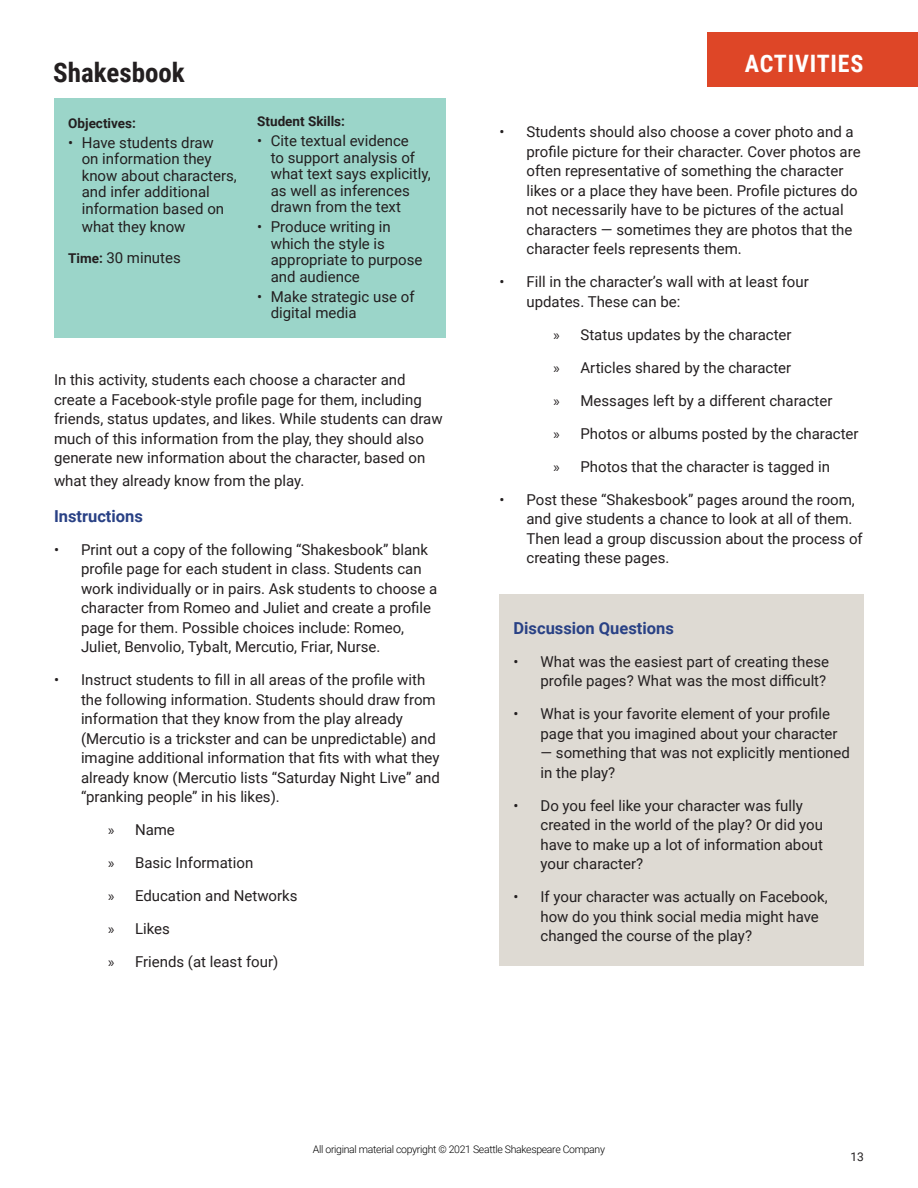
<style>
.page{position:relative;width:918px;height:1188px;background:#fff}
.page>*{position:absolute;margin:0;border:0;box-sizing:border-box;transform-origin:0 0}
.t1{font:700 27px "Roboto Condensed";color:#231f20}
.t2{font:700 24px "Roboto Condensed";letter-spacing:.035em;color:#fff}
.t3{font:700 16.5px "Roboto";color:#294185}
.notes{font:15px/19.5px "Roboto";color:#231f20}
.t4{font:700 13.5px "Roboto";color:#231f20}
.t5{font:12px "Roboto";color:#231f20}
.t6{font:300 10.5px "Roboto";letter-spacing:-.03em;color:#000}
.s1{font-weight:700;font-size:13.5px}
.s2{font-family:"Myriad Pro"}
</style>
<div class="page">
<div style="left:500px;top:594px;width:364px;height:372px;background:#dedad3"></div>
<div style="left:707px;top:32px;width:211px;height:55px;background:#de4627"></div>
<div style="left:55px;top:98px;width:391px;height:240px;background:#9bd5c9"></div>
<p class="t1" style="left:53px;top:54px;width:133px">Shakesbook</p>
<p class="t4" style="left:68px;top:113px;width:69px">Objectives:</p>
<p class="notes" style="left:82px;top:133px;width:157px;line-height:16.5px;text-indent:-14px">• Have students draw<br>on information they know about characters, and infer additional information based on</p>
<p class="notes" style="left:82px;top:216px;width:105px">what they know</p>
<p class="notes" style="left:68px;top:247px;width:114px"><span class="s1">Time:</span> 30 minutes</p>
<p class="t4" style="left:257px;top:112px;width:89px">Student Skills:</p>
<p class="notes" style="left:271px;top:132px;width:161px;line-height:16.5px;text-indent:-14px">• Cite textual evidence<br>to support analysis of what text says explicitly, as well as inferences drawn from the text</p>
<p class="notes" style="left:271px;top:218px;width:153px;line-height:16.5px;text-indent:-14px">• Produce writing in which the style is appropriate to purpose and audience</p>
<p class="notes" style="left:271px;top:287px;width:145px;line-height:16.5px;text-indent:-14px">• Make strategic use of digital media</p>
<p class="notes" style="left:54px;top:369px;width:390px">In this activity, students each choose a character and create a Facebook-style profile page for them, including friends, status updates, and likes. While students can draw much of this information from the play, they should also generate new information about the character, based on</p>
<p class="notes" style="left:54px;top:470px;width:252px">what they already know from the play.</p>
<p class="t3" style="left:54px;top:504px;width:90px">Instructions</p>
<p class="notes" style="left:81px;top:539px;width:358px;text-indent:-27px">• Print out a copy of the following “Shakesbook” blank profile page for each student in class. Students can work individually or in pairs. Ask students to choose a character from Romeo and Juliet and create a profile page for them. Possible choices include: Romeo, Juliet, Benvolio, Tybalt, Mercutio, Friar, Nurse.</p>
<p class="notes" style="left:81px;top:669px;width:361px;text-indent:-27px">• Instruct students to fill in all areas of the profile with the following information. Students should draw from information that they know from the play already (Mercutio is a trickster and can be unpredictable) and imagine additional information that fits with what they already know (Mercutio lists “Saturday Night Live” and “pranking people” in his likes).</p>
<p class="notes" style="left:108px;top:819px;width:68px"><span class="s2">»</span> Name</p>
<p class="notes" style="left:108px;top:852px;width:147px"><span class="s2">»</span> Basic Information</p>
<p class="notes" style="left:108px;top:885px;width:191px"><span class="s2">»</span> Education and Networks</p>
<p class="notes" style="left:108px;top:918px;width:63px"><span class="s2">»</span> Likes</p>
<p class="notes" style="left:108px;top:951px;width:172px"><span class="s2">»</span> Friends (at least four)</p>
<p class="t2" style="left:745px;top:47px;width:120px">ACTIVITIES</p>
<p class="notes" style="left:526px;top:122px;width:336px;text-indent:-27px">• Students should also choose a cover photo and a profile picture for their character. Cover photos are often representative of something the character likes or a place they have been. Profile pictures do not necessarily have to be pictures of the actual characters — sometimes they are photos that the character feels represents them.</p>
<p class="notes" style="left:526px;top:272px;width:284px;text-indent:-27px">• Fill in the character’s wall with at least four updates. These can be:</p>
<p class="notes" style="left:554px;top:324px;width:240px"><span class="s2">»</span> Status updates by the character</p>
<p class="notes" style="left:554px;top:357px;width:239px"><span class="s2">»</span> Articles shared by the character</p>
<p class="notes" style="left:554px;top:390px;width:280px"><span class="s2">»</span> Messages left by a different character</p>
<p class="notes" style="left:554px;top:423px;width:307px"><span class="s2">»</span> Photos or albums posted by the character</p>
<p class="notes" style="left:554px;top:456px;width:278px"><span class="s2">»</span> Photos that the character is tagged in</p>
<p class="notes" style="left:526px;top:489px;width:338px;text-indent:-27px">• Post these “Shakesbook” pages around the room, and give students a chance to look at all of them.<br>Then lead a group discussion about the process of creating these pages.</p>
<p class="t3" style="left:514px;top:617px;width:162px">Discussion Questions</p>
<p class="notes" style="left:514px;top:651px;width:317px;text-align:right">• What was the easiest part of creating these profile pages? What was the most difficult?</p>
<p class="notes" style="left:541px;top:704px;width:299px;text-indent:-27px">• What is your favorite element of your profile page that you imagined about your character</p>
<p class="notes" style="left:541px;top:743px;width:311px">— something that was not explicitly mentioned in the play?</p>
<p class="notes" style="left:541px;top:795px;width:284px;text-indent:-27px">• Do you feel like your character was fully created in the world of the play? Or did you have to make up a lot of information about your character?</p>
<p class="notes" style="left:541px;top:887px;width:289px;text-indent:-27px">• If your character was actually on Facebook, how do you think social media might have changed the course of the play?</p>
<p class="t6" style="left:313px;top:1142px;width:294px">All original material copyright © 2021 Seattle Shakespeare Company</p>
<p class="t5" style="left:851px;top:1149px;width:15px">13</p>
</div>
